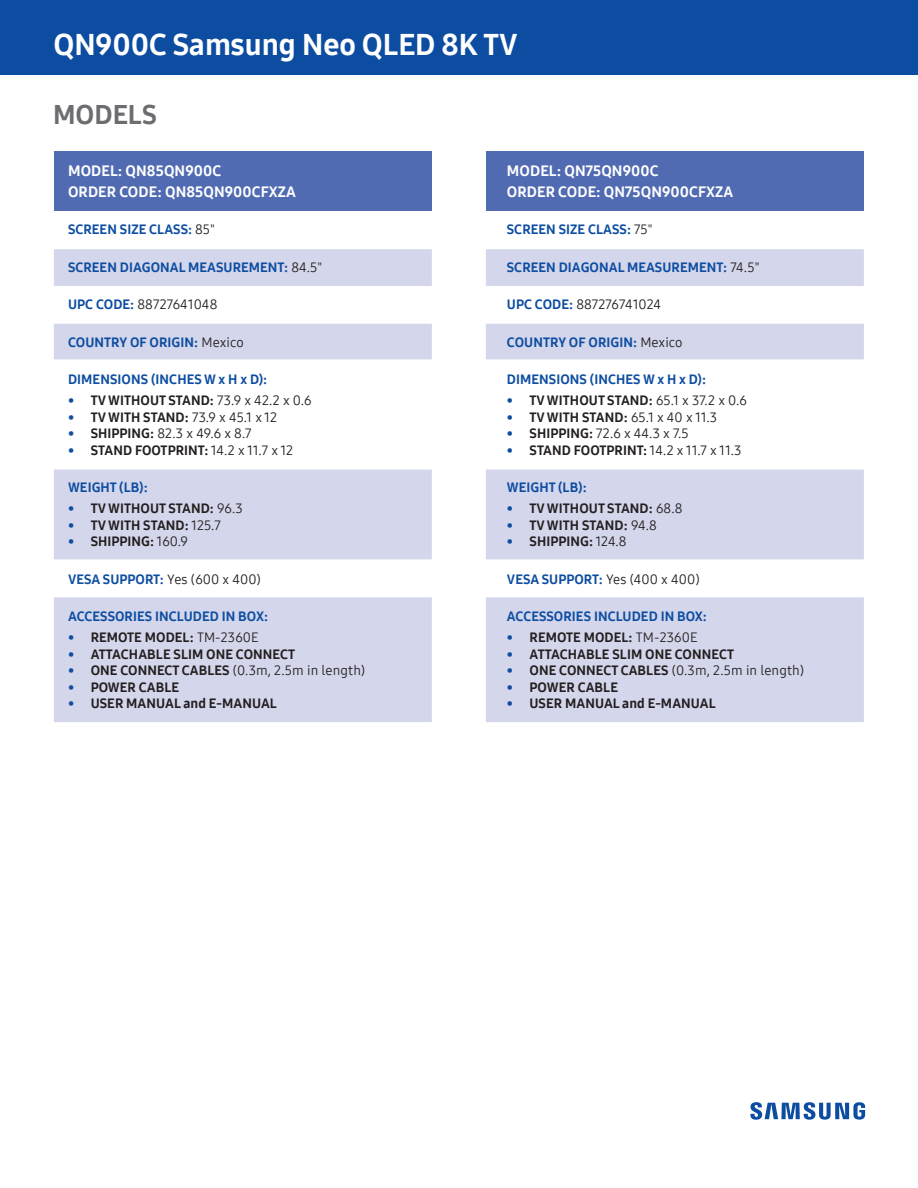
<style>
.page{position:relative;width:918px;height:1188px;background:#fff}
.page>*{position:absolute;margin:0;border:0;box-sizing:border-box;transform-origin:0 0}
.t1{font:30px "Samsung One 800";color:#fff}
.t2{font:27px "Samsung One 800";color:#6c6d70}
.t3{font:15px/21px "Samsung One 800";letter-spacing:.005em;color:#fff}
.t4{font:13.5px "Samsung One 800";letter-spacing:.005em;color:#231f20}
.t5{font:13.5px "Samsung One 800";letter-spacing:.005em;color:#0d4da1}
.t6{font:13.5px "Samsung One 400";letter-spacing:.005em;color:#231f20}
.s1{font-family:"Samsung One 400";color:#231f20}
.s2{font-family:"Samsung One 800";color:#0d4da1}
.s3{font-family:"Samsung One 400";color:#0d4da1}
.s4{font-family:"Samsung One 400"}
.s5{color:#0d4da1}
.s6{font-family:"Samsung One 800"}
</style>
<div class="page">
<div style="left:0;top:0;width:918px;height:75px;background:#0d4da1"></div>
<div style="left:54px;top:151px;width:378px;height:60px;background:#516bb3"></div>
<svg style="left:54px;top:249px;width:378px;height:473px;fill:#d4d6eb"></svg>
<div style="left:486px;top:151px;width:378px;height:60px;background:#516bb3"></div>
<svg style="left:486px;top:249px;width:378px;height:473px;fill:#d4d6eb"></svg>
<svg style="left:750px;top:1102px;width:115px;height:18px"></svg>
<h1 class="t1" style="left:53px;top:24px;width:466px">QN900C Samsung Neo QLED 8K TV</h1>
<h2 class="t2" style="left:53px;top:96px;width:105px">MODELS</h2>
<p class="t3" style="left:68px;top:160px;width:229px">MODEL: QN85QN900C<br>ORDER CODE: QN85QN900CFXZA</p>
<p class="t5" style="left:68px;top:221px;width:148px">SCREEN SIZE CLASS: <span class="s1">85"</span></p>
<p class="t5" style="left:68px;top:258px;width:256px">SCREEN DIAGONAL MEASUREMENT: <span class="s1">84.5"</span></p>
<p class="t6" style="left:68px;top:296px;width:151px"><span class="s2">UPC CODE:</span> 88727641048</p>
<p class="t5" style="left:68px;top:333px;width:177px">COUNTRY OF ORIGIN: <span class="s1">Mexico</span></p>
<p class="t5" style="left:68px;top:371px;width:201px">DIMENSIONS (INCHES W x H x D):</p>
<p class="t4" style="left:68px;top:392px;width:245px"><span class="s3">•</span> TV WITHOUT STAND: <span class="s4">73.9 x 42.2 x 0.6</span></p>
<p class="t4" style="left:68px;top:408px;width:211px"><span class="s3">•</span> TV WITH STAND: <span class="s4">73.9 x 45.1 x 12</span></p>
<p class="t6" style="left:68px;top:425px;width:185px"><span class="s5">•</span> <span class="s6">SHIPPING:</span> 82.3 x 49.6 x 8.7</p>
<p class="t4" style="left:68px;top:441px;width:227px"><span class="s3">•</span> STAND FOOTPRINT: <span class="s4">14.2 x 11.7 x 12</span></p>
<p class="t5" style="left:68px;top:479px;width:81px">WEIGHT (LB):</p>
<p class="t4" style="left:68px;top:500px;width:176px"><span class="s3">•</span> TV WITHOUT STAND: <span class="s4">96.3</span></p>
<p class="t4" style="left:68px;top:516px;width:154px"><span class="s3">•</span> TV WITH STAND: <span class="s4">125.7</span></p>
<p class="t4" style="left:68px;top:533px;width:121px"><span class="s3">•</span> SHIPPING: <span class="s4">160.9</span></p>
<p class="t5" style="left:68px;top:570px;width:194px">VESA SUPPORT: <span class="s1">Yes (600 x 400)</span></p>
<p class="t5" style="left:68px;top:608px;width:202px">ACCESSORIES INCLUDED IN BOX:</p>
<p class="t4" style="left:68px;top:629px;width:192px"><span class="s3">•</span> REMOTE MODEL: <span class="s4">TM-2360E</span></p>
<p class="t4" style="left:68px;top:645px;width:229px"><span class="s3">•</span> ATTACHABLE SLIM ONE CONNECT</p>
<p class="t6" style="left:68px;top:662px;width:299px"><span class="s5">•</span> <span class="s6">ONE CONNECT CABLES</span> (0.3m, 2.5m in length)</p>
<p class="t4" style="left:68px;top:678px;width:113px"><span class="s3">•</span> POWER CABLE</p>
<p class="t4" style="left:68px;top:695px;width:210px"><span class="s3">•</span> USER MANUAL and E-MANUAL</p>
<p class="t3" style="left:507px;top:160px;width:228px">MODEL: QN75QN900C<br>ORDER CODE: QN75QN900CFXZA</p>
<p class="t5" style="left:507px;top:221px;width:147px">SCREEN SIZE CLASS: <span class="s1">75"</span></p>
<p class="t5" style="left:507px;top:258px;width:254px">SCREEN DIAGONAL MEASUREMENT: <span class="s1">74.5"</span></p>
<p class="t6" style="left:507px;top:296px;width:156px"><span class="s2">UPC CODE:</span> 887276741024</p>
<p class="t5" style="left:507px;top:333px;width:177px">COUNTRY OF ORIGIN: <span class="s1">Mexico</span></p>
<p class="t5" style="left:507px;top:371px;width:201px">DIMENSIONS (INCHES W x H x D):</p>
<p class="t4" style="left:507px;top:392px;width:242px"><span class="s3">•</span> TV WITHOUT STAND: <span class="s4">65.1 x 37.2 x 0.6</span></p>
<p class="t4" style="left:507px;top:408px;width:212px"><span class="s3">•</span> TV WITH STAND: <span class="s4">65.1 x 40 x 11.3</span></p>
<p class="t6" style="left:507px;top:425px;width:183px"><span class="s5">•</span> <span class="s6">SHIPPING:</span> 72.6 x 44.3 x 7.5</p>
<p class="t4" style="left:507px;top:441px;width:236px"><span class="s3">•</span> STAND FOOTPRINT: <span class="s4">14.2 x 11.7 x 11.3</span></p>
<p class="t5" style="left:507px;top:479px;width:81px">WEIGHT (LB):</p>
<p class="t4" style="left:507px;top:500px;width:177px"><span class="s3">•</span> TV WITHOUT STAND: <span class="s4">68.8</span></p>
<p class="t4" style="left:507px;top:516px;width:151px"><span class="s3">•</span> TV WITH STAND: <span class="s4">94.8</span></p>
<p class="t4" style="left:507px;top:533px;width:121px"><span class="s3">•</span> SHIPPING: <span class="s4">124.8</span></p>
<p class="t5" style="left:507px;top:570px;width:194px">VESA SUPPORT: <span class="s1">Yes (400 x 400)</span></p>
<p class="t5" style="left:507px;top:608px;width:202px">ACCESSORIES INCLUDED IN BOX:</p>
<p class="t4" style="left:507px;top:629px;width:192px"><span class="s3">•</span> REMOTE MODEL: <span class="s4">TM-2360E</span></p>
<p class="t4" style="left:507px;top:645px;width:229px"><span class="s3">•</span> ATTACHABLE SLIM ONE CONNECT</p>
<p class="t6" style="left:507px;top:662px;width:299px"><span class="s5">•</span> <span class="s6">ONE CONNECT CABLES</span> (0.3m, 2.5m in length)</p>
<p class="t4" style="left:507px;top:678px;width:113px"><span class="s3">•</span> POWER CABLE</p>
<p class="t4" style="left:507px;top:695px;width:210px"><span class="s3">•</span> USER MANUAL and E-MANUAL</p>
</div>
